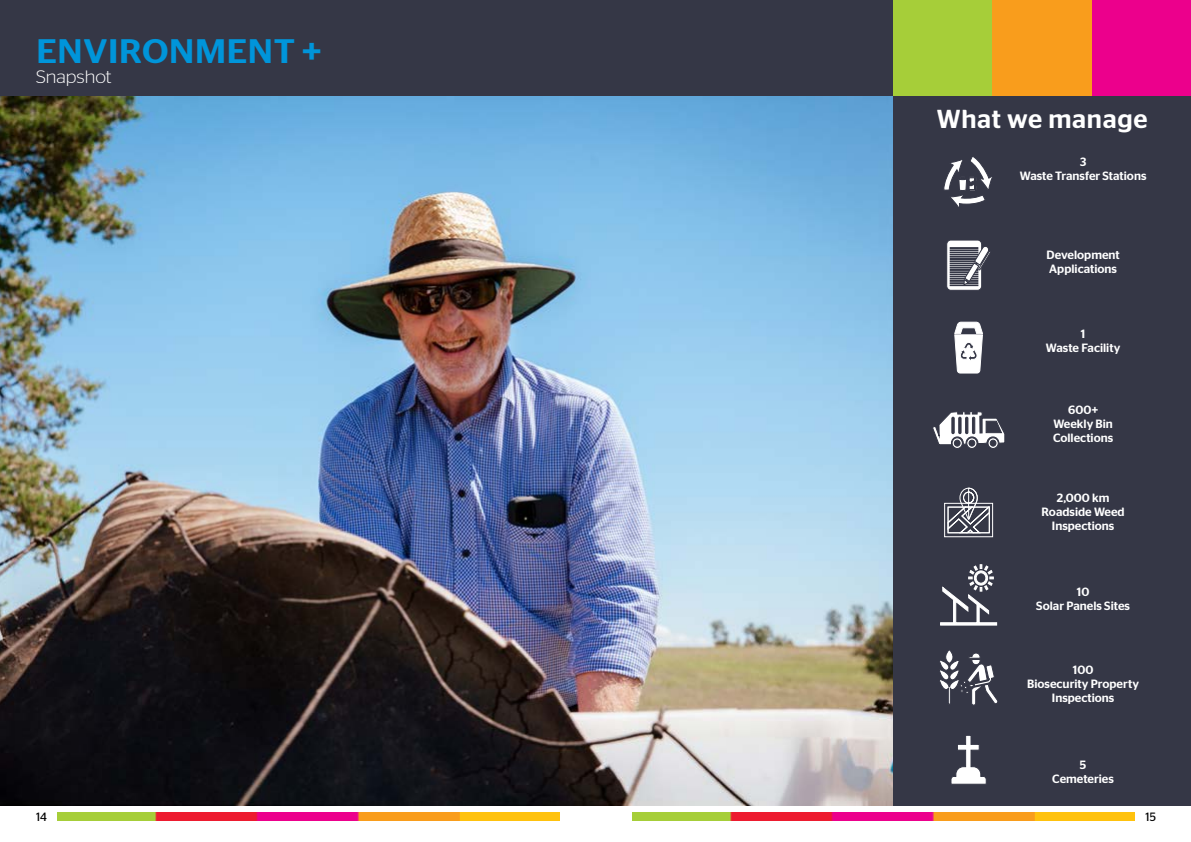
<style>
.page{position:relative;width:1191px;height:842px;background:#fff}
.page>*{position:absolute;margin:0;border:0;box-sizing:border-box;transform-origin:0 0}
.t1{font:500 34px "Stag Sans";letter-spacing:.02em;color:#0095da;scale:1.07 1}
.t2{font:500 26px "Stag Sans";letter-spacing:.025em;color:#fff}
.t3{font:300 18px "Stag Sans";color:#fff;scale:1.07 1}
.t4{font:500 12px/14px "Stag Sans";color:#fff;text-align:center}
.t5{font:12px "Stag Sans";color:#000}
</style>
<div class="page">
<div style="left:0;top:0;width:1191px;height:97px;background:#353746"></div>
<img style="left:58px;top:813px;width:501px;height:8px">
<img style="left:632px;top:813px;width:502px;height:8px">
<div style="left:1091px;top:0;width:100px;height:97px;background:#ec008c"></div>
<div style="left:893px;top:0;width:99px;height:97px;background:#a6ce39"></div>
<div style="left:992px;top:0;width:100px;height:97px;background:#f99d1c"></div>
<img style="left:0;top:97px;width:893px;height:709px">
<div style="left:893px;top:97px;width:298px;height:709px;background:#353746"></div>
<svg style="left:944px;top:157px;width:48px;height:50px"></svg>
<svg style="left:940px;top:564px;width:57px;height:62px"></svg>
<svg style="left:933px;top:411px;width:72px;height:37px"></svg>
<svg style="left:954px;top:321px;width:29px;height:53px"></svg>
<svg style="left:946px;top:240px;width:35px;height:50px"></svg>
<div style="left:946px;top:240px;width:36px;height:51px;border:1px solid #353746;border-radius:4px"></div>
<svg style="left:950px;top:246px;width:40px;height:40px"></svg>
<svg style="left:940px;top:650px;width:58px;height:55px"></svg>
<svg style="left:944px;top:487px;width:49px;height:51px"></svg>
<svg style="left:951px;top:735px;width:35px;height:50px"></svg>
<h1 class="t1" style="left:36px;top:32px;width:268px">ENVIRONMENT +</h1>
<h3 class="t3" style="left:36px;top:66px;width:72px">Snapshot</h3>
<h2 class="t2" style="left:937px;top:104px;width:212px">What we manage</h2>
<p class="t4" style="left:1019px;top:154px;width:128px">3<br>Waste Transfer Stations</p>
<p class="t4" style="left:1046px;top:248px;width:75px;text-align:left">Development<br>Applications</p>
<p class="t4" style="left:1046px;top:327px;width:76px">1<br>Waste Facility</p>
<p class="t4" style="left:1053px;top:403px;width:62px">600+<br>Weekly Bin<br>Collections</p>
<p class="t4" style="left:1041px;top:491px;width:85px">2,000 km<br>Roadside Weed<br>Inspections</p>
<p class="t4" style="left:1036px;top:585px;width:95px">10<br>Solar Panels Sites</p>
<p class="t4" style="left:1027px;top:663px;width:113px">100<br>Biosecurity Property<br>Inspections</p>
<p class="t4" style="left:1052px;top:757px;width:63px">5<br>Cemeteries</p>
<p class="t5" style="left:36px;top:810px;width:12px">14</p>
<p class="t5" style="left:1145px;top:810px;width:12px">15</p>
</div>
